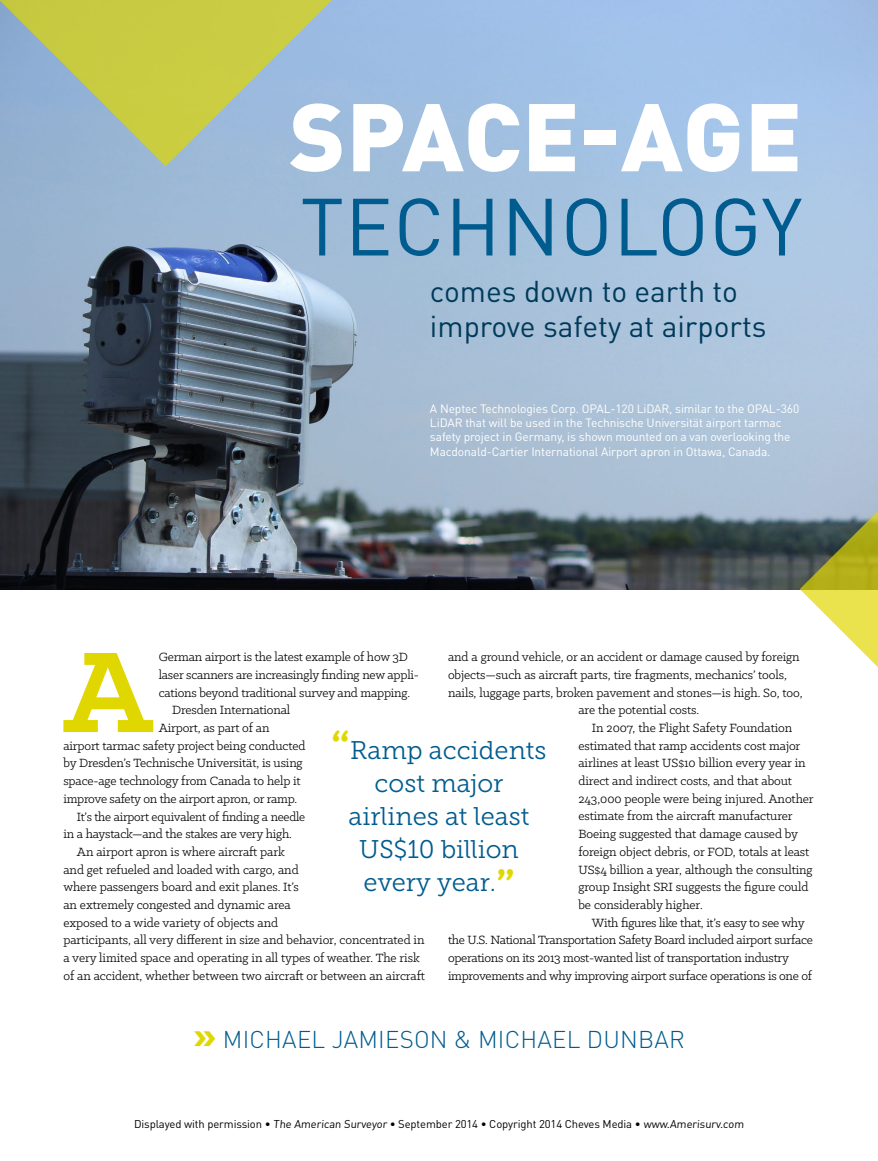
<style>
.page{position:relative;width:878px;height:1161px;background:#fff}
.page>*{position:absolute;margin:0;border:0;box-sizing:border-box;transform-origin:0 0}
.t1{font:700 129.75px "Klinic Slab";color:#e1d700}
.t2{font:900 94.5px "DINOT";letter-spacing:.005em;color:#fff}
.t3{font:79.8px "DINOT";letter-spacing:.01em;color:#005c8f}
.t4{font:29.7px/34.2px "DINOT";color:#003a5a}
.t5{font:25.5px/33px "Museo Slab 300";color:#005c8f;text-align:center}
.t6{font:300 24px "DINOT";letter-spacing:.01em;color:#005c8f}
.t7{font:13.5px "Klinic Slab";letter-spacing:-.005em;color:#000}
.t8{font:12px/14.4px "DINOT";letter-spacing:-.01em;color:#fff}
.t9{font:11.25px "DINOT";letter-spacing:-.01em;color:#000}
.s1{font-family:"Klinic Slab";font-weight:700;font-size:45px;color:#e1d700}
.s2{font-family:"Museo Slab 900";font-weight:400;font-size:36px;color:#e1d700}
</style>
<div class="page">
<img style="left:0;top:0;width:878px;height:590px">
<svg style="left:0;top:0;width:463px;height:166px;background:#aabfa4"></svg>
<svg style="left:799px;top:291px;width:79px;height:376px;background:#b5c1b1"></svg>
<h2 class="t2" style="left:289px;top:73px;width:514px">SPACE-AGE</h2>
<h3 class="t3" style="left:300px;top:172px;width:503px">TECHNOLOGY</h3>
<h3 class="t4" style="left:430px;top:273px;width:338px">comes down to earth to improve safety at airports</h3>
<p class="t8" style="left:430px;top:401px;width:371px">A Neptec Technologies Corp. OPAL-120 LiDAR, similar to the OPAL-360<br>LiDAR that will be used in the Technische Universität airport tarmac safety project in Germany, is shown mounted on a van overlooking the Macdonald-Cartier International Airport apron in Ottawa, Canada.</p>
<p class="t7" style="left:448px;top:648px;width:353px">and a ground vehicle, or an accident or damage caused by foreign</p>
<p class="t7" style="left:448px;top:666px;width:340px">objects—such as aircraft parts, tire fragments, mechanics’ tools,</p>
<p class="t7" style="left:448px;top:684px;width:356px">nails, luggage parts, broken pavement and stones—is high. So, too,</p>
<p class="t7" style="left:578px;top:702px;width:122px">are the potential costs.</p>
<p class="t7" style="left:592px;top:719px;width:202px">In 2007, the Flight Safety Foundation</p>
<p class="t7" style="left:578px;top:737px;width:223px">estimated that ramp accidents cost major</p>
<p class="t7" style="left:578px;top:755px;width:229px">airlines at least US$10 billion every year in</p>
<p class="t7" style="left:578px;top:772px;width:215px">direct and indirect costs, and that about</p>
<p class="t7" style="left:578px;top:790px;width:237px">243,000 people were being injured. Another</p>
<p class="t7" style="left:578px;top:808px;width:216px">estimate from the aircraft manufacturer</p>
<p class="t7" style="left:578px;top:825px;width:221px">Boeing suggested that damage caused by</p>
<p class="t7" style="left:578px;top:843px;width:232px">foreign object debris, or FOD, totals at least</p>
<p class="t7" style="left:578px;top:861px;width:236px">US$4 billion a year, although the consulting</p>
<p class="t7" style="left:578px;top:879px;width:231px">group Insight SRI suggests the figure could</p>
<p class="t7" style="left:578px;top:896px;width:126px">be considerably higher.</p>
<p class="t7" style="left:592px;top:914px;width:214px">With figures like that, it’s easy to see why</p>
<p class="t7" style="left:448px;top:932px;width:366px">the U.S. National Transportation Safety Board included airport surface</p>
<p class="t7" style="left:448px;top:949px;width:342px">operations on its 2013 most-wanted list of transportation industry</p>
<p class="t7" style="left:448px;top:967px;width:365px">improvements and why improving airport surface operations is one of</p>
<h1 class="t1" style="left:63px;top:607px;width:90px">A</h1>
<p class="t7" style="left:159px;top:648px;width:251px">German airport is the latest example of how 3D</p>
<p class="t7" style="left:159px;top:666px;width:262px">laser scanners are increasingly finding new appli-</p>
<p class="t7" style="left:159px;top:684px;width:253px">cations beyond traditional survey and mapping.</p>
<p class="t7" style="left:172px;top:702px;width:119px">Dresden International</p>
<p class="t7" style="left:159px;top:719px;width:112px">Airport, as part of an</p>
<p class="t7" style="left:63px;top:737px;width:243px">airport tarmac safety project being conducted</p>
<p class="t7" style="left:63px;top:755px;width:241px">by Dresden’s Technische Universität, is using</p>
<p class="t7" style="left:63px;top:772px;width:239px">space-age technology from Canada to help it</p>
<p class="t7" style="left:63px;top:790px;width:235px">improve safety on the airport apron, or ramp.</p>
<p class="t7" style="left:77px;top:808px;width:230px">It’s the airport equivalent of finding a needle</p>
<p class="t7" style="left:63px;top:825px;width:230px">in a haystack—and the stakes are very high.</p>
<p class="t7" style="left:77px;top:843px;width:209px">An airport apron is where aircraft park</p>
<p class="t7" style="left:63px;top:861px;width:237px">and get refueled and loaded with cargo, and</p>
<p class="t7" style="left:63px;top:879px;width:237px">where passengers board and exit planes. It’s</p>
<p class="t7" style="left:63px;top:896px;width:229px">an extremely congested and dynamic area</p>
<p class="t7" style="left:63px;top:914px;width:216px">exposed to a wide variety of objects and</p>
<p class="t7" style="left:63px;top:932px;width:362px">participants, all very different in size and behavior, concentrated in</p>
<p class="t7" style="left:63px;top:949px;width:358px">a very limited space and operating in all types of weather. The risk</p>
<p class="t7" style="left:63px;top:967px;width:363px">of an accident, whether between two aircraft or between an aircraft</p>
<h3 class="t5" style="left:331px;top:734px;width:216px"><span class="s1">“</span>Ramp accidents cost major airlines at least<br>US$10 billion every year.<span class="s1">”</span></h3>
<h3 class="t6" style="left:193px;top:1023px;width:493px"><span class="s2">»</span> MICHAEL JAMIESON &amp; MICHAEL DUNBAR</h3>
<p class="t9" style="left:134px;top:1116px;width:612px">Displayed with permission • The American Surveyor • September 2014 • Copyright 2014 Cheves Media • www.Amerisurv.com</p>
</div>
